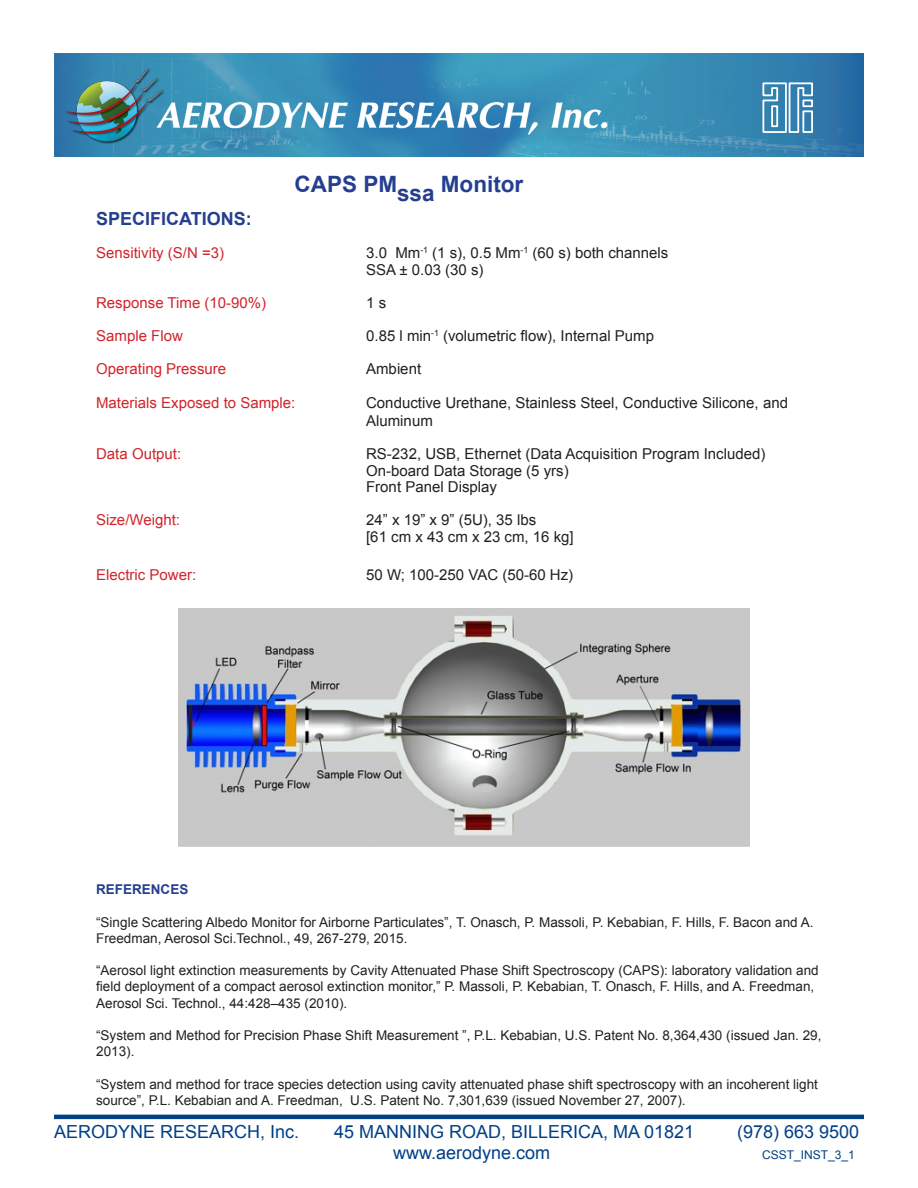
<style>
.page{position:relative;width:918px;height:1188px;background:#fff}
.page>*{position:absolute;margin:0;border:0;box-sizing:border-box;transform-origin:0 0}
.Paragraph_Style_1{font:700 22.5px "Arial";color:#253f8e}
.t1{font:18px "Arial";color:#004087}
.Paragraph_Style_2{font:700 18px "Arial";color:#253f8e}
.Paragraph_Style_2-2{font:15px "Arial";color:#231f20}
.Paragraph_Style_2-3{font:15px "Arial";color:#d1232a}
.Paragraph_Style_2-4{font:13.5px/16.2px "Arial";color:#231f20}
.Paragraph_Style_2-5{font:700 13.5px "Arial";color:#253f8e}
.t2{font:12px "Arial";color:#004087}
</style>
<div class="page">
<img style="left:54px;top:54px;width:810px;height:103px">
<hr style="left:54px;top:1115px;width:810px;height:4px;background:#004087">
<img style="left:164px;top:57px;width:453px;height:100px">
<svg style="left:762px;top:82px;width:51px;height:51px"></svg>
<img style="left:64px;top:57px;width:100px;height:100px">
<img style="left:179px;top:609px;width:571px;height:238px">
<p class="Paragraph_Style_1" style="left:295px;top:169px;width:230px">CAPS PMssa Monitor</p>
<p class="Paragraph_Style_2" style="left:96px;top:207px;width:157px">SPECIFICATIONS:</p>
<p class="Paragraph_Style_2-3" style="left:96px;top:243px;width:129px">Sensitivity (S/N =3)</p>
<p class="Paragraph_Style_2-2" style="left:366px;top:243px;width:304px">3.0 Mm<sup>-1</sup> (1 s), 0.5 Mm<sup>-1</sup> (60 s) both channels</p>
<p class="Paragraph_Style_2-2" style="left:366px;top:260px;width:119px">SSA ± 0.03 (30 s)</p>
<p class="Paragraph_Style_2-3" style="left:96px;top:293px;width:172px">Response Time (10-90%)</p>
<p class="Paragraph_Style_2-2" style="left:366px;top:293px;width:22px">1 s</p>
<p class="Paragraph_Style_2-3" style="left:96px;top:326px;width:88px">Sample Flow</p>
<p class="Paragraph_Style_2-2" style="left:366px;top:326px;width:289px">0.85 l min<sup>-1</sup> (volumetric flow), Internal Pump</p>
<p class="Paragraph_Style_2-3" style="left:96px;top:359px;width:132px">Operating Pressure</p>
<p class="Paragraph_Style_2-2" style="left:366px;top:359px;width:57px">Ambient</p>
<p class="Paragraph_Style_2-3" style="left:96px;top:393px;width:201px">Materials Exposed to Sample:</p>
<p class="Paragraph_Style_2-2" style="left:366px;top:393px;width:423px">Conductive Urethane, Stainless Steel, Conductive Silicone, and</p>
<p class="Paragraph_Style_2-2" style="left:366px;top:411px;width:68px">Aluminum</p>
<p class="Paragraph_Style_2-3" style="left:96px;top:444px;width:87px">Data Output:</p>
<p class="Paragraph_Style_2-2" style="left:366px;top:444px;width:401px">RS-232, USB, Ethernet (Data Acquisition Program Included)</p>
<p class="Paragraph_Style_2-2" style="left:366px;top:461px;width:204px">On-board Data Storage (5 yrs)</p>
<p class="Paragraph_Style_2-2" style="left:366px;top:477px;width:132px">Front Panel Display</p>
<p class="Paragraph_Style_2-3" style="left:96px;top:510px;width:85px">Size/Weight:</p>
<p class="Paragraph_Style_2-2" style="left:366px;top:510px;width:172px">24” x 19” x 9” (5U), 35 lbs</p>
<p class="Paragraph_Style_2-2" style="left:366px;top:527px;width:209px">[61 cm x 43 cm x 23 cm, 16 kg]</p>
<p class="Paragraph_Style_2-3" style="left:96px;top:565px;width:102px">Electric Power:</p>
<p class="Paragraph_Style_2-2" style="left:366px;top:565px;width:209px">50 W; 100-250 VAC (50-60 Hz)</p>
<p class="Paragraph_Style_2-5" style="left:96px;top:880px;width:94px">REFERENCES</p>
<p class="Paragraph_Style_2-4" style="left:96px;top:914px;width:719px">“Single Scattering Albedo Monitor for Airborne Particulates”, T. Onasch, P. Massoli, P. Kebabian, F. Hills, F. Bacon and A.<br>Freedman, Aerosol Sci.Technol., 49, 267-279, 2015.</p>
<p class="Paragraph_Style_2-4" style="left:96px;top:962px;width:724px">“Aerosol light extinction measurements by Cavity Attenuated Phase Shift Spectroscopy (CAPS): laboratory validation and field deployment of a compact aerosol extinction monitor,” P. Massoli, P. Kebabian, T. Onasch, F. Hills, and A. Freedman,<br>Aerosol Sci. Technol., 44:428–435 (2010).</p>
<p class="Paragraph_Style_2-4" style="left:96px;top:1027px;width:727px">“System and Method for Precision Phase Shift Measurement ”, P.L. Kebabian, U.S. Patent No. 8,364,430 (issued Jan. 29,<br>2013).</p>
<p class="Paragraph_Style_2-4" style="left:96px;top:1076px;width:723px">“System and method for trace species detection using cavity attenuated phase shift spectroscopy with an incoherent light source”, P.L. Kebabian and A. Freedman, U.S. Patent No. 7,301,639 (issued November 27, 2007).</p>
<h2 class="t1" style="left:54px;top:1120px;width:247px">AERODYNE RESEARCH, Inc.</h2>
<h2 class="t1" style="left:334px;top:1120px;width:362px">45 MANNING ROAD, BILLERICA, MA 01821</h2>
<h2 class="t1" style="left:737px;top:1120px;width:124px">(978) 663 9500</h2>
<h2 class="t1" style="left:393px;top:1141px;width:159px">www.aerodyne.com</h2>
<p class="t2" style="left:762px;top:1147px;width:94px">CSST_INST_3_1</p>
</div>
